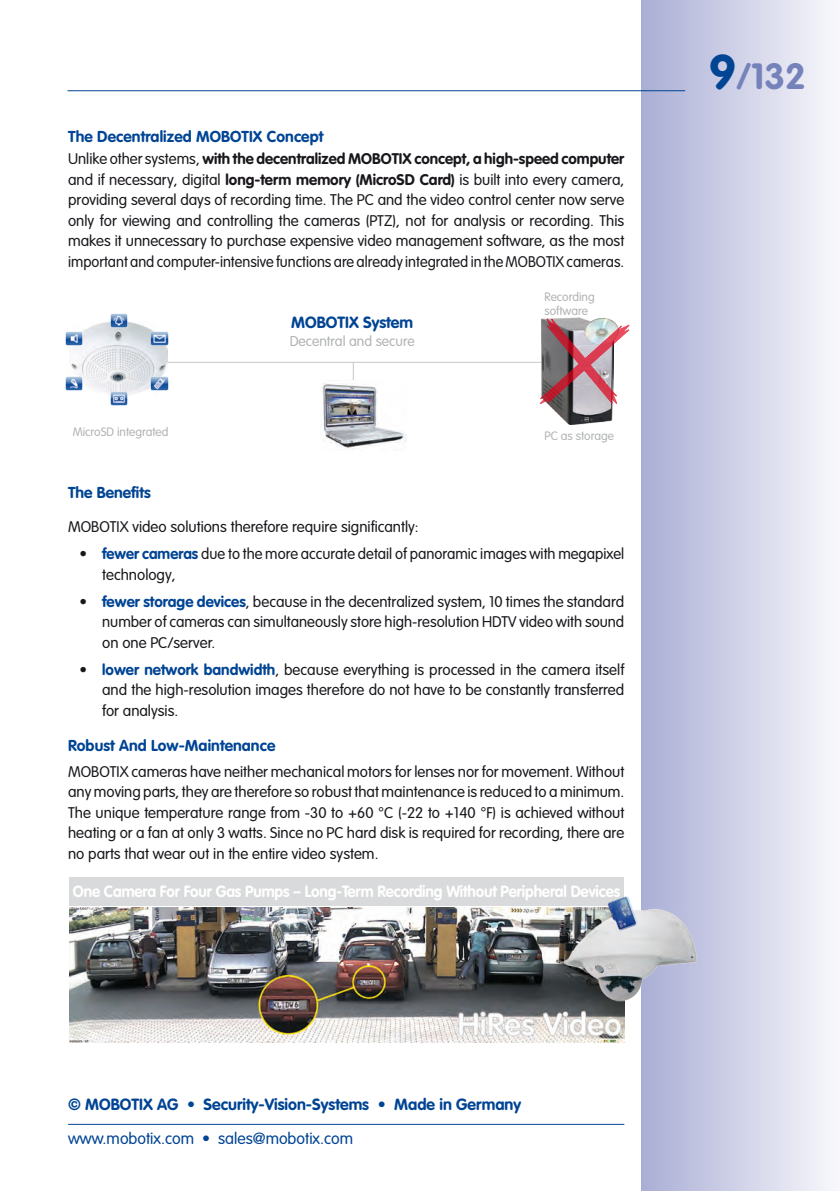
<style>
.page{position:relative;width:840px;height:1191px;background:#fff}
.page>*{position:absolute;margin:0;border:0;box-sizing:border-box;transform-origin:0 0}
.t1{font:700 36px "VAG Rounded LT Pro";color:#7683bb}
.t2{font:700 16px "VAG Rounded LT Pro";letter-spacing:-.01em;color:#fff;scale:.95 1}
.t3{font:700 16px "VAG Rounded LT Pro";color:#004494}
.t4{font:300 16px "VAG Rounded LT Pro";color:#004494}
.t5{font:700 15.6px "VAG Rounded LT Pro";letter-spacing:.005em;color:#004494}
.t6{font:300 15.2px/20.4px "VAG Rounded LT Pro";color:#1a171c;text-align:justify}
.t7{font:300 14px "VAG Rounded LT Pro";color:#b1b3b4}
.t8{font:300 12px/14.4px "VAG Rounded LT Pro";color:#b1b3b4}
.s1{font-weight:700}
.s2{font-weight:700;color:#004494}
.s3{font-size:48px;color:#004494}
</style>
<div class="page">
<div style="left:641px;top:0;width:198px;height:1191px;background:linear-gradient(to right,#a9aed5,#f8f7fb)"></div>
<hr style="left:67px;top:90px;width:617px;height:1px;background:#004494">
<hr style="left:68px;top:1123px;width:556px;height:1px;background:#004494">
<hr style="left:158px;top:362px;width:387px;height:1px;background:#c6c7c9">
<svg style="left:352px;top:363px;width:1px;height:17px"></svg>
<img style="left:550px;top:406px;width:62px;height:19px">
<svg style="left:540px;top:317px;width:90px;height:89px"></svg>
<img style="left:69px;top:322px;width:99px;height:73px">
<img style="left:110px;top:313px;width:18px;height:14px">
<img style="left:65px;top:331px;width:18px;height:14px">
<img style="left:150px;top:331px;width:18px;height:14px">
<img style="left:150px;top:377px;width:18px;height:13px">
<img style="left:110px;top:392px;width:18px;height:14px">
<img style="left:65px;top:377px;width:18px;height:13px">
<img style="left:321px;top:380px;width:85px;height:70px">
<img style="left:69px;top:907px;width:555px;height:136px">
<div style="left:69px;top:877px;width:554px;height:28px;background:#d9dadb"></div>
<img style="left:562px;top:907px;width:136px;height:94px">
<img style="left:606px;top:895px;width:32px;height:36px">
<p class="t5" style="left:68px;top:127px;width:257px">The Decentralized MOBOTIX Concept</p>
<p class="t6" style="left:68px;top:149px;width:557px">Unlike other systems, <span class="s1">with the decentralized MOBOTIX concept, a high-speed computer </span>and if necessary, digital <span class="s1">long-term memory (MicroSD Card)</span> is built into every camera, providing several days of recording time. The PC and the video control center now serve only for viewing and controlling the cameras (PTZ), not for analysis or recording. This makes it unnecessary to purchase expensive video management software, as the most important and computer-intensive functions are already integrated in the MOBOTIX cameras.</p>
<p class="t8" style="left:73px;top:425px;width:97px">MicroSD integrated</p>
<p class="t3" style="left:291px;top:313px;width:123px">MOBOTIX System</p>
<p class="t7" style="left:289px;top:333px;width:126px">Decentral and secure</p>
<p class="t8" style="left:544px;top:289px;width:52px">Recording software</p>
<p class="t8" style="left:544px;top:429px;width:71px">PC as storage</p>
<p class="t5" style="left:68px;top:482px;width:84px">The Benefits</p>
<p class="t6" style="left:68px;top:517px;width:352px">MOBOTIX video solutions therefore require significantly:</p>
<p class="t6" style="left:102px;top:544px;width:523px;text-indent:-23px">• <span class="s2">fewer cameras</span> due to the more accurate detail of panoramic images with megapixel technology,</p>
<p class="t6" style="left:102px;top:592px;width:523px;text-indent:-23px">• <span class="s2">fewer storage devices</span>, because in the decentralized system, 10 times the standard number of cameras can simultaneously store high-resolution HDTV video with sound on one PC/server.</p>
<p class="t6" style="left:102px;top:660px;width:523px;text-indent:-23px">• <span class="s2">lower network bandwidth</span>, because everything is processed in the camera itself and the high-resolution images therefore do not have to be constantly transferred for analysis.</p>
<p class="t5" style="left:68px;top:735px;width:209px">Robust And Low-Maintenance</p>
<p class="t6" style="left:68px;top:762px;width:557px">MOBOTIX cameras have neither mechanical motors for lenses nor for movement. Without any moving parts, they are therefore so robust that maintenance is reduced to a minimum.<br>The unique temperature range from -30 to +60 °C (-22 to +140 °F) is achieved without heating or a fan at only 3 watts. Since no PC hard disk is required for recording, there are no parts that wear out in the entire video system.</p>
<p class="t2" style="left:73px;top:881px;width:577px">One Camera For Four Gas Pumps – Long-Term Recording Without Peripheral Devices</p>
<p class="t3" style="left:68px;top:1094px;width:454px">© MOBOTIX AG • Security-Vision-Systems • Made in Germany</p>
<p class="t4" style="left:68px;top:1129px;width:286px">www.mobotix.com • sales@mobotix.com</p>
<h1 class="t1" style="left:708px;top:53px;width:98px"><span class="s3">9</span>/132</h1>
</div>
